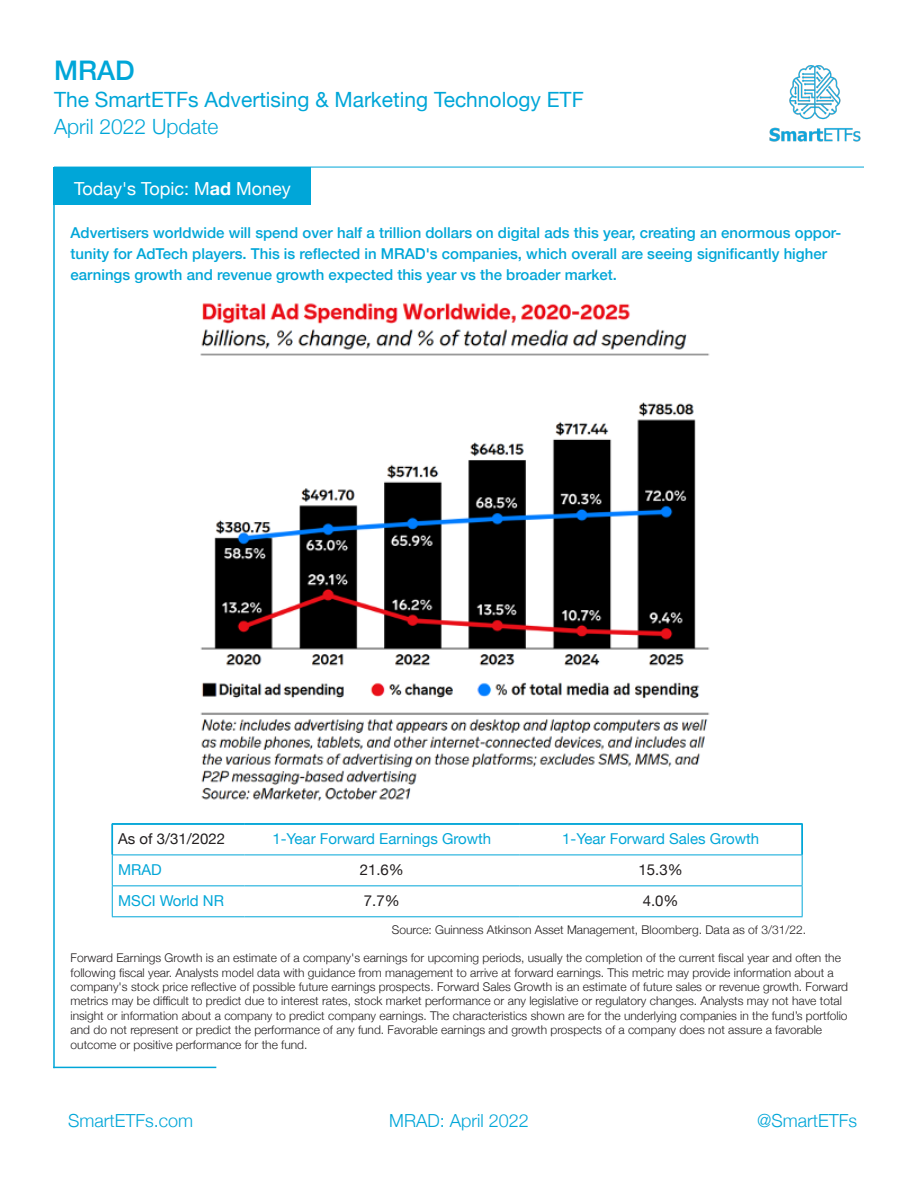
<style>
.page{position:relative;width:918px;height:1188px;background:#fff}
.page>*{position:absolute;margin:0;border:0;box-sizing:border-box;transform-origin:0 0}
.t1{font:500 27px "Helvetica Neue";color:#00a6d8}
.t2{font:21px "Helvetica Neue";color:#00a6d8}
.t3{font:300 21px "Helvetica Neue";color:#00a6d8}
.t4{font:300 18px "Helvetica Neue";color:#00a6d8}
.t5{font:18px "Helvetica Neue";color:#fff}
.t6{font:500 15px/21px "Helvetica Neue";color:#00a6d8}
.t7{font:15px "Helvetica Neue";color:#00a6d8}
.t8{font:15px "Helvetica Neue";color:#231f20}
.t9{font:300 12px/14.4px "Helvetica Neue";color:#231f20}
.s1{font-weight:700}
</style>
<div class="page">
<hr style="left:54px;top:167px;width:810px;height:1px;background:#00a6d8">
<img style="left:769px;top:65px;width:92px;height:77px">
<hr style="left:53px;top:168px;width:2px;height:900px;background:#00a6d8">
<hr style="left:53px;top:1067px;width:163px;height:1px;background:#00a6d8">
<div style="left:53px;top:167px;width:258px;height:38px;background:#00a6d8"></div>
<img style="left:200px;top:303px;width:510px;height:498px">
<hr style="left:112px;top:855px;width:132px;height:1px;background:#00a6d8">
<hr style="left:244px;top:855px;width:275px;height:1px;background:#00a6d8">
<hr style="left:519px;top:855px;width:284px;height:1px;background:#00a6d8">
<hr style="left:112px;top:885px;width:132px;height:1px;background:#00a6d8">
<hr style="left:244px;top:885px;width:275px;height:1px;background:#00a6d8">
<hr style="left:519px;top:885px;width:284px;height:1px;background:#00a6d8">
<hr style="left:112px;top:823px;width:132px;height:1px;background:#00a6d8">
<hr style="left:113px;top:824px;width:131px;height:1px;background:#00a6d8">
<hr style="left:112px;top:824px;width:1px;height:31px;background:#00a6d8">
<hr style="left:244px;top:823px;width:275px;height:1px;background:#00a6d8">
<hr style="left:244px;top:824px;width:275px;height:1px;background:#00a6d8">
<hr style="left:519px;top:823px;width:284px;height:1px;background:#00a6d8">
<hr style="left:519px;top:824px;width:283px;height:1px;background:#00a6d8">
<hr style="left:802px;top:824px;width:1px;height:31px;background:#00a6d8">
<hr style="left:112px;top:855px;width:1px;height:30px;background:#00a6d8">
<hr style="left:802px;top:855px;width:1px;height:30px;background:#00a6d8">
<hr style="left:112px;top:886px;width:1px;height:30px;background:#00a6d8">
<hr style="left:802px;top:886px;width:1px;height:30px;background:#00a6d8">
<hr style="left:112px;top:916px;width:132px;height:1px;background:#00a6d8">
<hr style="left:244px;top:916px;width:275px;height:1px;background:#00a6d8">
<hr style="left:519px;top:916px;width:284px;height:1px;background:#00a6d8">
<h1 class="t1" style="left:54px;top:49px;width:82px">MRAD</h1>
<h2 class="t2" style="left:54px;top:85px;width:531px">The SmartETFs Advertising &amp; Marketing Technology ETF</h2>
<h2 class="t3" style="left:54px;top:110px;width:166px">April 2022 Update</h2>
<p class="t5" style="left:74px;top:175px;width:218px">Today's Topic: M<span class="s1">ad</span> Money</p>
<p class="t6" style="left:71px;top:221px;width:772px">Advertisers worldwide will spend over half a trillion dollars on digital ads this year, creating an enormous oppor&shy;tunity for AdTech players. This is reflected in MRAD's companies, which overall are seeing significantly higher earnings growth and revenue growth expected this year vs the broader market.</p>
<p class="t8" style="left:118px;top:828px;width:108px">As of 3/31/2022</p>
<p class="t7" style="left:272px;top:828px;width:220px">1-Year Forward Earnings Growth</p>
<p class="t7" style="left:562px;top:828px;width:198px">1-Year Forward Sales Growth</p>
<p class="t7" style="left:118px;top:859px;width:45px">MRAD</p>
<p class="t8" style="left:360px;top:859px;width:46px">21.6%</p>
<p class="t8" style="left:639px;top:859px;width:46px">15.3%</p>
<p class="t7" style="left:118px;top:890px;width:107px">MSCI World NR</p>
<p class="t8" style="left:364px;top:890px;width:37px">7.7%</p>
<p class="t8" style="left:643px;top:890px;width:37px">4.0%</p>
<p class="t9" style="left:392px;top:922px;width:416px">Source: Guinness Atkinson Asset Management, Bloomberg. Data as of 3/31/22.</p>
<p class="t9" style="left:71px;top:950px;width:779px">Forward Earnings Growth is an estimate of a company's earnings for upcoming periods, usually the completion of the current fiscal year and often the following fiscal year. Analysts model data with guidance from management to arrive at forward earnings. This metric may provide information about a company's stock price reflective of possible future earnings prospects. Forward Sales Growth is an estimate of future sales or revenue growth. Forward metrics may be difficult to predict due to interest rates, stock market performance or any legislative or regulatory changes. Analysts may not have total insight or information about a company to predict company earnings. The characteristics shown are for the underlying companies in the fund’s portfolio and do not represent or predict the performance of any fund. Favorable earnings and growth prospects of a company does not assure a favorable outcome or positive performance for the fund.</p>
<h3 class="t4" style="left:68px;top:1106px;width:127px">SmartETFs.com</h3>
<h3 class="t4" style="left:389px;top:1106px;width:141px">MRAD: April 2022</h3>
<h3 class="t4" style="left:757px;top:1106px;width:102px">@SmartETFs</h3>
</div>
